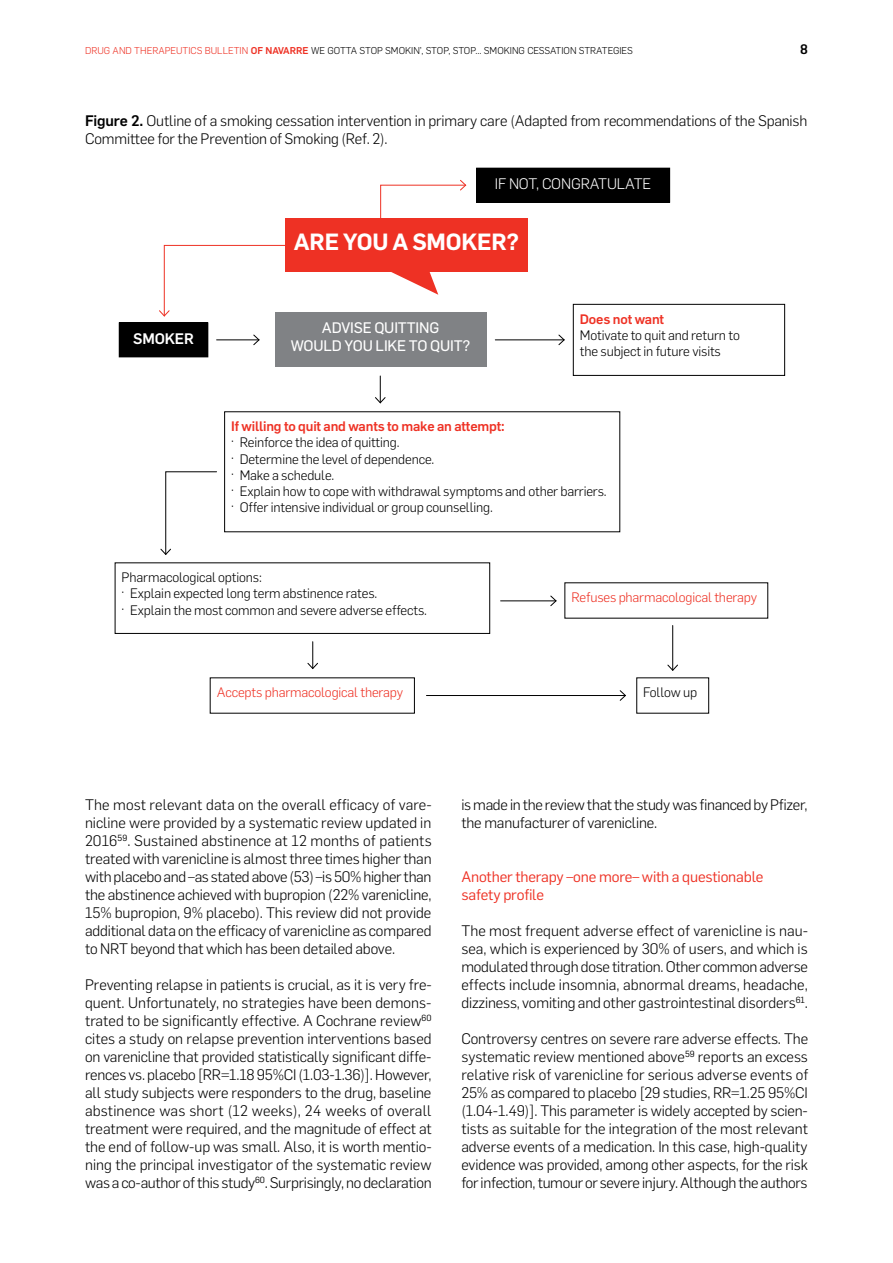
<style>
.page{position:relative;width:893px;height:1263px;background:#fff}
.page>*{position:absolute;margin:0;border:0;box-sizing:border-box;transform-origin:0 0}
.t1{font:600 23.1px "Flama";letter-spacing:-.01em;color:#fff}
.t2{font:300 15px/18px "Flama";letter-spacing:-.01em;color:#000;text-align:justify}
.t3{font:15px/18px "Flama";letter-spacing:-.01em;color:#ee3124}
.t4{font:15px/18px "Flama Basic";letter-spacing:-.01em;color:#fff;text-align:center}
.t5{font:300 15px "Flama";letter-spacing:-.01em;color:#fff}
.t6{font:500 15px "Flama";letter-spacing:-.01em;color:#fff}
.t7{font:300 13.5px/16.2px "Flama";letter-spacing:-.01em;color:#000}
.t8{font:300 13.5px "Flama";letter-spacing:-.01em;color:#ee3124}
.t9{font:500 13.5px "Flama";letter-spacing:-.01em;color:#ee3124}
.t10{font:500 13.5px "Flama";color:#000}
.t11{font:300 9.75px "Flama";color:#000}
.s1{color:#ee3124}
.s2{font-weight:500;color:#ee3124}
.s3{font-weight:500}
</style>
<div class="page">
<div style="left:285px;top:219px;width:242px;height:53px;background:#ee3124"></div>
<svg style="left:391px;top:272px;width:47px;height:23px"></svg>
<div style="left:477px;top:168px;width:193px;height:34px;background:#000"></div>
<div style="left:119px;top:323px;width:89px;height:34px;background:#000"></div>
<div style="left:275px;top:312px;width:211px;height:55px;background:#808285"></div>
<div style="left:573px;top:304px;width:212px;height:72px;border:1px solid #000"></div>
<div style="left:115px;top:563px;width:375px;height:71px;border:1px solid #000"></div>
<svg style="left:380px;top:180px;width:87px;height:39px"></svg>
<svg style="left:159px;top:245px;width:126px;height:72px"></svg>
<hr style="left:217px;top:339px;width:42px;height:1px;background:#000">
<svg style="left:253px;top:334px;width:7px;height:12px"></svg>
<hr style="left:495px;top:339px;width:69px;height:1px;background:#000">
<svg style="left:558px;top:334px;width:7px;height:11px"></svg>
<hr style="left:501px;top:600px;width:55px;height:1px;background:#000">
<svg style="left:550px;top:595px;width:7px;height:12px"></svg>
<hr style="left:426px;top:695px;width:199px;height:1px;background:#000">
<svg style="left:619px;top:690px;width:7px;height:11px"></svg>
<svg style="left:375px;top:376px;width:11px;height:28px"></svg>
<svg style="left:307px;top:642px;width:11px;height:28px"></svg>
<svg style="left:160px;top:471px;width:57px;height:84px"></svg>
<hr style="left:672px;top:625px;width:1px;height:45px;background:#000">
<svg style="left:667px;top:664px;width:11px;height:7px"></svg>
<p class="t11" style="left:85px;top:44px;width:549px"><span class="s1">DRUG AND THERAPEUTICS BULLETIN</span> <span class="s2">OF NAVARRE</span> WE GOTTA STOP SMOKIN’, STOP, STOP... SMOKING CESSATION STRATEGIES</p>
<p class="t10" style="left:800px;top:39px;width:9px">8</p>
<p class="t2" style="left:85px;top:111px;width:724px"><span class="s3">Figure 2.</span> Outline of a smoking cessation intervention in primary care (Adapted from recommendations of the Spanish<br>Committee for the Prevention of Smoking (Ref. 2).</p>
<p class="t5" style="left:495px;top:173px;width:158px">IF NOT, CONGRATULATE</p>
<h1 class="t1" style="left:294px;top:225px;width:227px">ARE YOU A SMOKER?</h1>
<p class="t6" style="left:133px;top:327px;width:62px">SMOKER</p>
<p class="t4" style="left:291px;top:318px;width:181px">ADVISE QUITTING<br>WOULD YOU LIKE TO QUIT?</p>
<p class="t9" style="left:580px;top:309px;width:86px">Does not want</p>
<p class="t7" style="left:580px;top:326px;width:161px">Motivate to quit and return to the subject in future visits</p>
<p class="t9" style="left:231px;top:417px;width:275px">If willing to quit and wants to make an attempt:</p>
<p class="t7" style="left:231px;top:434px;width:377px">· Reinforce the idea of quitting.<br>· Determine the level of dependence.<br>· Make a schedule.<br>· Explain how to cope with withdrawal symptoms and other barriers. · Offer intensive individual or group counselling.</p>
<p class="t7" style="left:122px;top:569px;width:307px">Pharmacological options:<br>· Explain expected long term abstinence rates.<br>· Explain the most common and severe adverse effects.</p>
<p class="t8" style="left:571px;top:588px;width:187px">Refuses pharmacological therapy</p>
<p class="t8" style="left:217px;top:683px;width:188px">Accepts pharmacological therapy</p>
<p class="t7" style="left:643px;top:684px;width:55px">Follow up</p>
<p class="t2" style="left:85px;top:795px;width:348px">The most relevant data on the overall efficacy of vare&shy;nicline were provided by a systematic review updated in 2016<sup>59</sup>. Sustained abstinence at 12 months of patients treated with varenicline is almost three times higher than with placebo and –as stated above (53) –is 50% higher than the abstinence achieved with bupropion (22% varenicline, 15% bupropion, 9% placebo). This review did not provide additional data on the efficacy of varenicline as compared to NRT beyond that which has been detailed above.</p>
<p class="t2" style="left:85px;top:975px;width:348px">Preventing relapse in patients is crucial, as it is very fre&shy;quent. Unfortunately, no strategies have been demons&shy;trated to be significantly effective. A Cochrane review<sup>60 </sup>cites a study on relapse prevention interventions based on varenicline that provided statistically significant diffe&shy;rences vs. placebo [RR=1.18 95%CI (1.03-1.36)]. However, all study subjects were responders to the drug, baseline abstinence was short (12 weeks), 24 weeks of overall treatment were required, and the magnitude of effect at the end of follow-up was small. Also, it is worth mentio&shy;ning the principal investigator of the systematic review was a co-author of this study<sup>60</sup>. Surprisingly, no declaration</p>
<p class="t2" style="left:461px;top:795px;width:348px">is made in the review that the study was financed by Pfizer, the manufacturer of varenicline.</p>
<p class="t3" style="left:461px;top:867px;width:304px">Another therapy –one more– with a questionable safety profile</p>
<p class="t2" style="left:461px;top:921px;width:348px">The most frequent adverse effect of varenicline is nau&shy;sea, which is experienced by 30% of users, and which is modulated through dose titration. Other common adverse effects include insomnia, abnormal dreams, headache, dizziness, vomiting and other gastrointestinal disorders<sup>61</sup>.</p>
<p class="t2" style="left:461px;top:1029px;width:348px">Controversy centres on severe rare adverse effects. The systematic review mentioned above<sup>59</sup> reports an excess relative risk of varenicline for serious adverse events of 25% as compared to placebo [29 studies, RR=1.25 95%CI (1.04-1.49)]. This parameter is widely accepted by scien&shy;tists as suitable for the integration of the most relevant adverse events of a medication. In this case, high-quality evidence was provided, among other aspects, for the risk for infection, tumour or severe injury. Although the authors</p>
</div>
